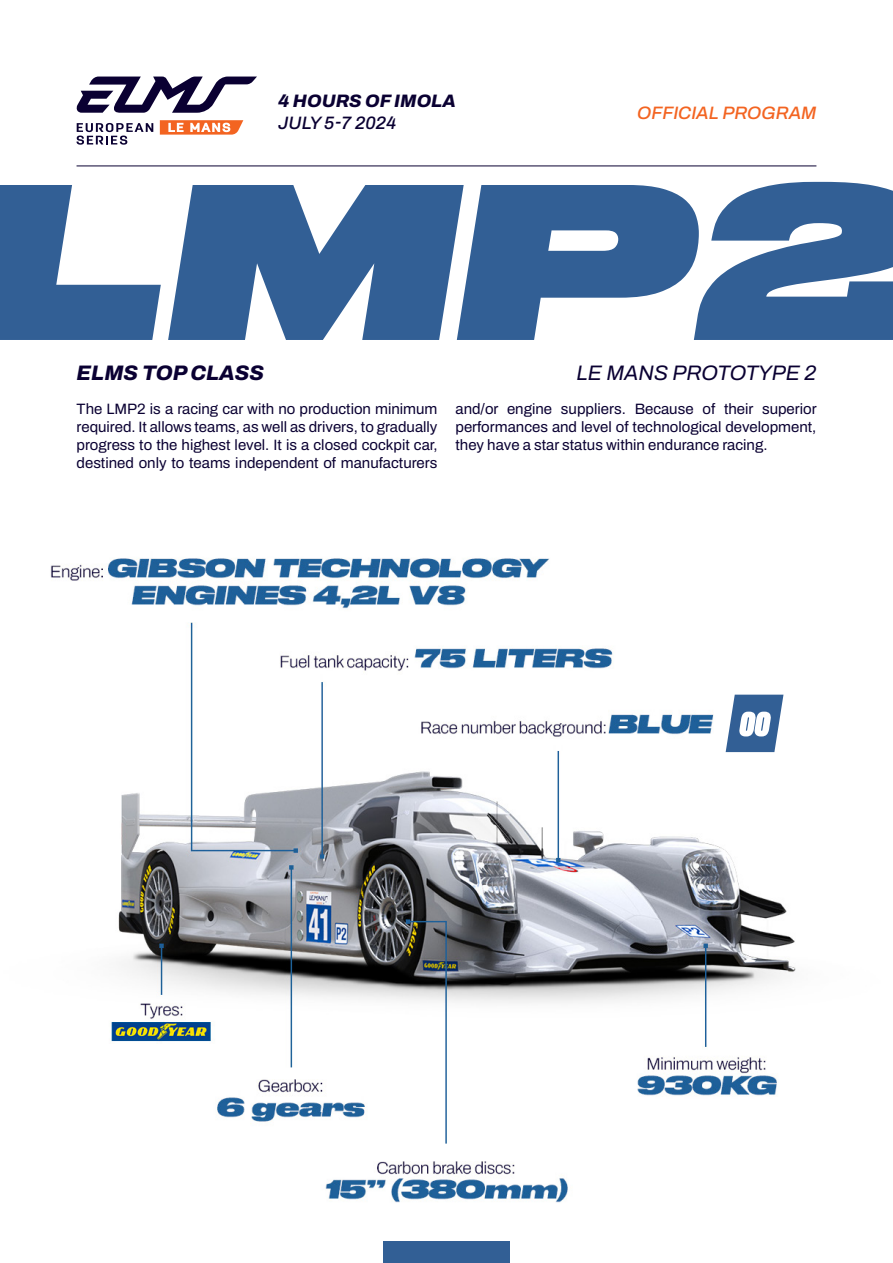
<style>
.page{position:relative;width:893px;height:1263px;background:#fff}
.page>*{position:absolute;margin:0;border:0;box-sizing:border-box;transform-origin:0 0}
.t1{font:italic 21px "Archivo";color:#0a0032}
.t2{font:italic 800 21px "Archivo";color:#0a0032}
.t3{font:italic 500 18px "Archivo";color:#f36421}
.t4{font:italic 800 18px "Archivo";color:#0a0032}
.t5{font:italic 500 18px "Archivo";color:#0a0032}
.t6{font:15px/18px "Archivo";color:#0a0032;text-align:justify}
</style>
<div class="page">
<svg style="left:76px;top:77px;width:181px;height:36px"></svg>
<svg style="left:77px;top:123px;width:76px;height:22px"></svg>
<svg style="left:160px;top:120px;width:83px;height:15px"></svg>
<hr style="left:77px;top:166px;width:739px;height:1px;background:#0a0032">
<img style="left:50px;top:558px;width:746px;height:684px">
<div style="left:718px;top:695px;width:75px;height:65px;background:#fff"></div>
<svg style="left:0;top:182px;width:893px;height:158px;fill:#325f95"></svg>
<div style="left:383px;top:1242px;width:127px;height:21px;background:#325f95"></div>
<svg style="left:726px;top:695px;width:57px;height:57px"></svg>
<p class="t4" style="left:278px;top:87px;width:179px">4 HOURS OF IMOLA</p>
<p class="t5" style="left:278px;top:110px;width:119px">JULY 5-7 2024</p>
<p class="t3" style="left:637px;top:99px;width:181px">OFFICIAL PROGRAM</p>
<p class="t2" style="left:77px;top:357px;width:189px">ELMS TOP CLASS</p>
<p class="t1" style="left:577px;top:357px;width:241px">LE MANS PROTOTYPE 2</p>
<p class="t6" style="left:77px;top:400px;width:362px">The LMP2 is a racing car with no production minimum required. It allows teams, as well as drivers, to gradually progress to the highest level. It is a closed cockpit car, destined only to teams independent of manufacturers</p>
<p class="t6" style="left:455px;top:400px;width:363px">and/or engine suppliers. Because of their superior performances and level of technological development, they have a star status within endurance racing.</p>
</div>
